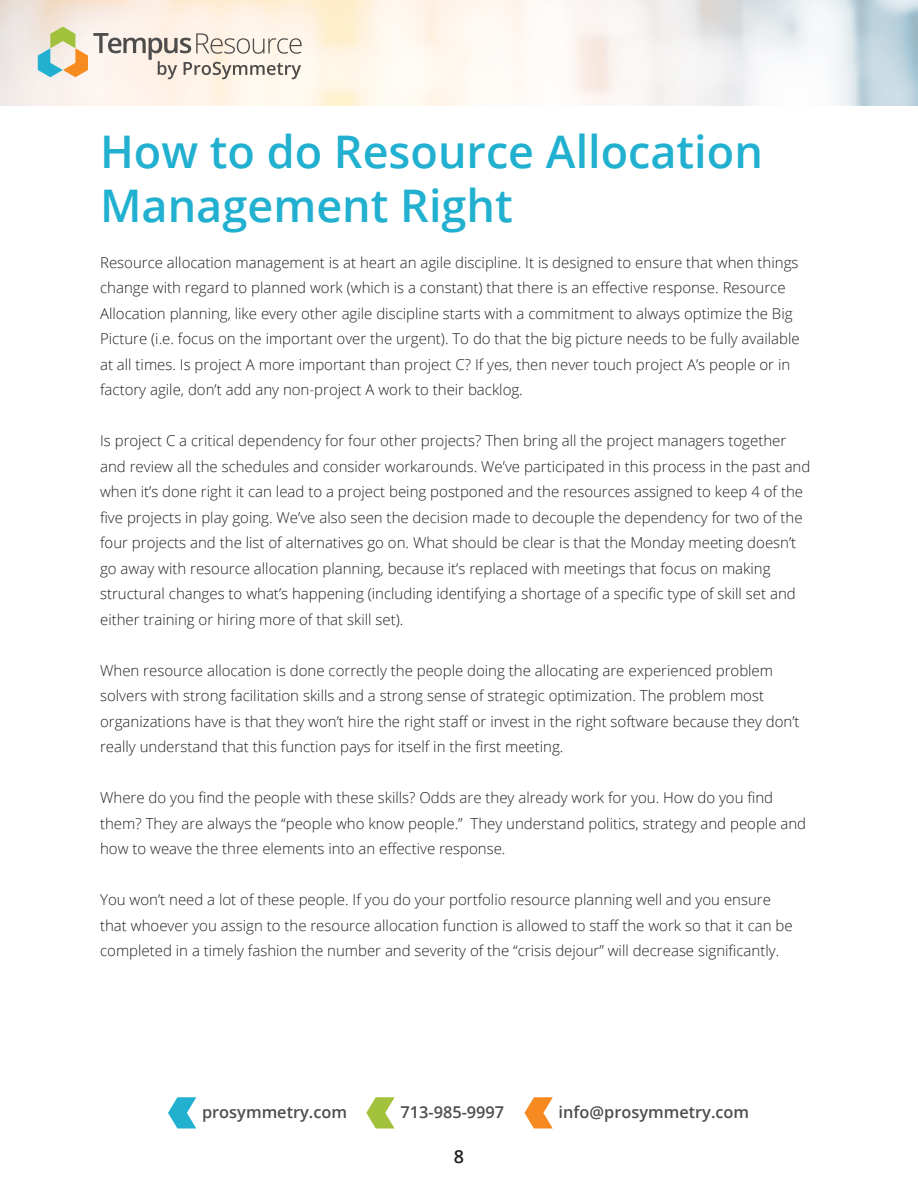
<style>
.page{position:relative;width:918px;height:1188px;background:#fff}
.page>*{position:absolute;margin:0;border:0;box-sizing:border-box;transform-origin:0 0}
.t1{font:600 45px/54px "Open Sans";color:#21b0cf}
.t2{font:600 18px "Open Sans";color:#231f20}
.t3{font:600 16.35px "Open Sans";color:#4e4d4c}
.t4{font:300 15px/25.5px "Open Sans";color:#231f20}
</style>
<div class="page">
<svg style="left:168px;top:1097px;width:28px;height:31px"></svg>
<svg style="left:366px;top:1097px;width:29px;height:31px"></svg>
<svg style="left:524px;top:1097px;width:29px;height:31px"></svg>
<svg style="left:38px;top:27px;width:264px;height:52px;background:#dcd6c8"></svg>
<p class="t1" style="left:100px;top:124px;width:664px">How to do Resource Allocation<br>Management Right</p>
<p class="t4" style="left:100px;top:249px;width:701px">Resource allocation management is at heart an agile discipline. It is designed to ensure that when things change with regard to planned work (which is a constant) that there is an effective response. Resource Allocation planning, like every other agile discipline starts with a commitment to always optimize the Big Picture (i.e. focus on the important over the urgent). To do that the big picture needs to be fully available at all times. Is project A more important than project C? If yes, then never touch project A’s people or in factory agile, don’t add any non-project A work to their backlog.</p>
<p class="t4" style="left:100px;top:428px;width:712px">Is project C a critical dependency for four other projects? Then bring all the project managers together and review all the schedules and consider workarounds. We’ve participated in this process in the past and when it’s done right it can lead to a project being postponed and the resources assigned to keep 4 of the five projects in play going. We’ve also seen the decision made to decouple the dependency for two of the four projects and the list of alternatives go on. What should be clear is that the Monday meeting doesn’t go away with resource allocation planning, because it’s replaced with meetings that focus on making structural changes to what’s happening (including identifying a shortage of a specific type of skill set and either training or hiring more of that skill set).</p>
<p class="t4" style="left:100px;top:657px;width:701px">When resource allocation is done correctly the people doing the allocating are experienced problem solvers with strong facilitation skills and a strong sense of strategic optimization. The problem most organizations have is that they won’t hire the right staff or invest in the right software because they don’t really understand that this function pays for itself in the first meeting.</p>
<p class="t4" style="left:100px;top:785px;width:708px">Where do you find the people with these skills? Odds are they already work for you. How do you find them? They are always the “people who know people.” They understand politics, strategy and people and how to weave the three elements into an effective response.</p>
<p class="t4" style="left:100px;top:887px;width:694px">You won’t need a lot of these people. If you do your portfolio resource planning well and you ensure that whoever you assign to the resource allocation function is allowed to staff the work so that it can be completed in a timely fashion the number and severity of the “crisis dejour” will decrease significantly.</p>
<p class="t3" style="left:202px;top:1101px;width:147px">prosymmetry.com</p>
<p class="t3" style="left:400px;top:1101px;width:105px">713-985-9997</p>
<p class="t3" style="left:559px;top:1101px;width:192px">info@prosymmetry.com</p>
<p class="t2" style="left:454px;top:1144px;width:12px">8</p>
</div>
